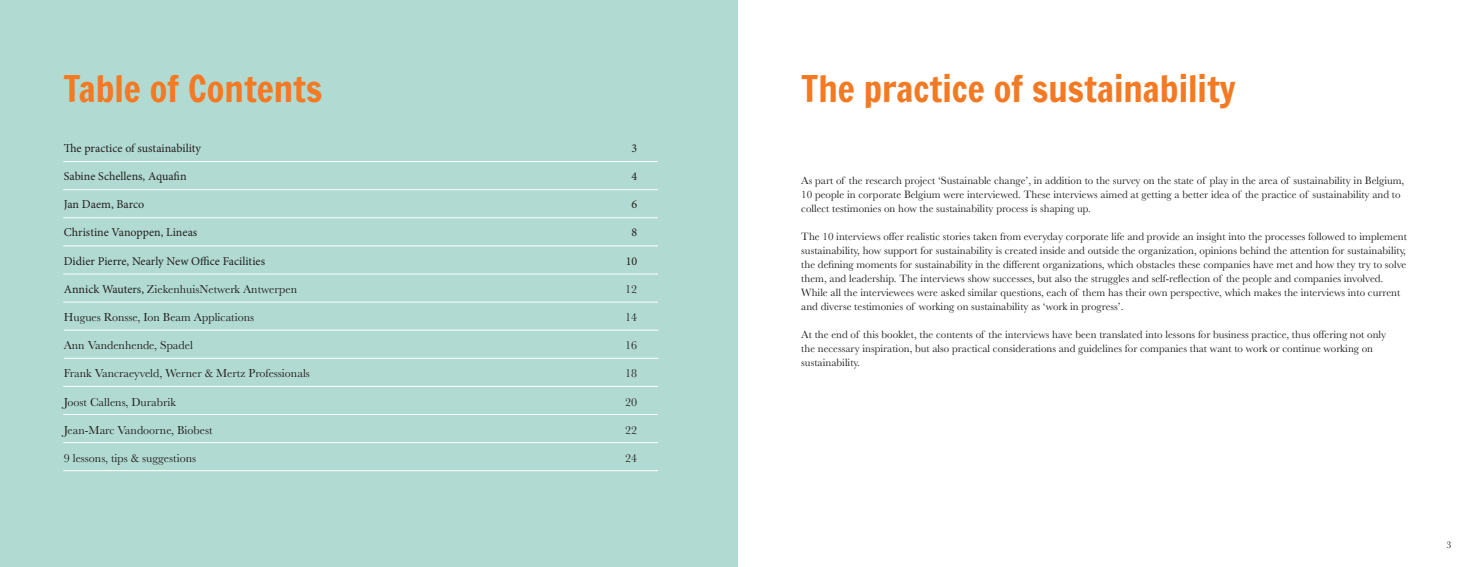
<style>
.page{position:relative;width:1475px;height:567px;background:#fff}
.page>*{position:absolute;margin:0;border:0;box-sizing:border-box;transform-origin:0 0}
.t1{font:36px "Francois One";color:#f47923}
.t2{font:12px "Baskerville";color:#231f20}
.t3{font:12px "Minion Pro";color:#231f20}
.t4{font:11px/14px "Baskerville";color:#231f20}
.t5{font:10px "Baskerville";color:#231f20}
.s1{font-family:"Minion Pro"}
</style>
<div class="page">
<div style="left:0;top:0;width:737px;height:567px;background:#b1dbd2"></div>
<hr style="left:63px;top:161px;width:595px;height:1px;background:#fff">
<hr style="left:63px;top:189px;width:595px;height:1px;background:#fff">
<hr style="left:63px;top:218px;width:595px;height:1px;background:#fff">
<hr style="left:63px;top:246px;width:595px;height:1px;background:#fff">
<hr style="left:63px;top:274px;width:595px;height:1px;background:#fff">
<hr style="left:63px;top:302px;width:595px;height:1px;background:#fff">
<hr style="left:64px;top:330px;width:594px;height:1px;background:#fff">
<hr style="left:64px;top:358px;width:594px;height:1px;background:#fff">
<hr style="left:63px;top:386px;width:595px;height:1px;background:#fff">
<hr style="left:63px;top:414px;width:595px;height:1px;background:#fff">
<hr style="left:63px;top:442px;width:595px;height:1px;background:#fff">
<hr style="left:63px;top:470px;width:595px;height:1px;background:#fff">
<h1 class="t1" style="left:63px;top:63px;width:260px">Table of Contents</h1>
<p class="t3" style="left:64px;top:140px;width:139px">The practice of sustainability</p>
<p class="t3" style="left:631px;top:140px;width:7px">3</p>
<p class="t3" style="left:64px;top:168px;width:124px">Sabine Schellens, Aquafin</p>
<p class="t3" style="left:631px;top:168px;width:7px">4</p>
<p class="t3" style="left:64px;top:196px;width:82px">Jan Daem, Barco</p>
<p class="t3" style="left:631px;top:196px;width:7px">6</p>
<p class="t3" style="left:64px;top:225px;width:135px">Christine Vanoppen, Lineas</p>
<p class="t3" style="left:631px;top:225px;width:7px">8</p>
<p class="t3" style="left:64px;top:253px;width:203px">Didier Pierre, Nearly New Office Facilities</p>
<p class="t3" style="left:625px;top:253px;width:13px">10</p>
<p class="t2" style="left:64px;top:281px;width:235px"><span class="s1">Annick Wauters,</span> ZiekenhuisNetwerk Antwerpen</p>
<p class="t2" style="left:625px;top:281px;width:13px">12</p>
<p class="t2" style="left:64px;top:309px;width:192px">Hugues Ronsse, Ion Beam Applications</p>
<p class="t2" style="left:625px;top:309px;width:13px">14</p>
<p class="t2" style="left:64px;top:338px;width:131px">Ann Vandenhende, Spadel</p>
<p class="t2" style="left:625px;top:338px;width:13px">16</p>
<p class="t2" style="left:64px;top:366px;width:247px">Frank Vancraeyveld, Werner &amp; Mertz Professionals</p>
<p class="t2" style="left:625px;top:366px;width:13px">18</p>
<p class="t2" style="left:64px;top:394px;width:114px">Joost Callens, Durabrik</p>
<p class="t2" style="left:625px;top:394px;width:13px">20</p>
<p class="t2" style="left:64px;top:422px;width:150px">Jean-Marc Vandoorne, Biobest</p>
<p class="t2" style="left:625px;top:422px;width:13px">22</p>
<p class="t2" style="left:64px;top:450px;width:134px">9 lessons, tips &amp; suggestions</p>
<p class="t2" style="left:625px;top:450px;width:13px">24</p>
<h1 class="t1" style="left:801px;top:63px;width:436px">The practice of sustainability</h1>
<p class="t4" style="left:801px;top:174px;width:604px">As part of the research project ‘Sustainable change’, in addition to the survey on the state of play in the area of sustainability in Belgium,<br>10 people in corporate Belgium were interviewed. These interviews aimed at getting a better idea of the practice of sustainability and to collect testimonies on how the sustainability process is shaping up.</p>
<p class="t4" style="left:801px;top:230px;width:607px">The 10 interviews offer realistic stories taken from everyday corporate life and provide an insight into the processes followed to implement sustainability, how support for sustainability is created inside and outside the organization, opinions behind the attention for sustainability, the defining moments for sustainability in the different organizations, which obstacles these companies have met and how they try to solve them, and leadership. The interviews show successes, but also the struggles and self-reflection of the people and companies involved.<br>While all the interviewees were asked similar questions, each of them has their own perspective, which makes the interviews into current and diverse testimonies of working on sustainability as ‘work in progress’.</p>
<p class="t4" style="left:801px;top:328px;width:586px">At the end of this booklet, the contents of the interviews have been translated into lessons for business practice, thus offering not only the necessary inspiration, but also practical considerations and guidelines for companies that want to work or continue working on sustainability.</p>
<p class="t5" style="left:1446px;top:538px;width:6px">3</p>
</div>
